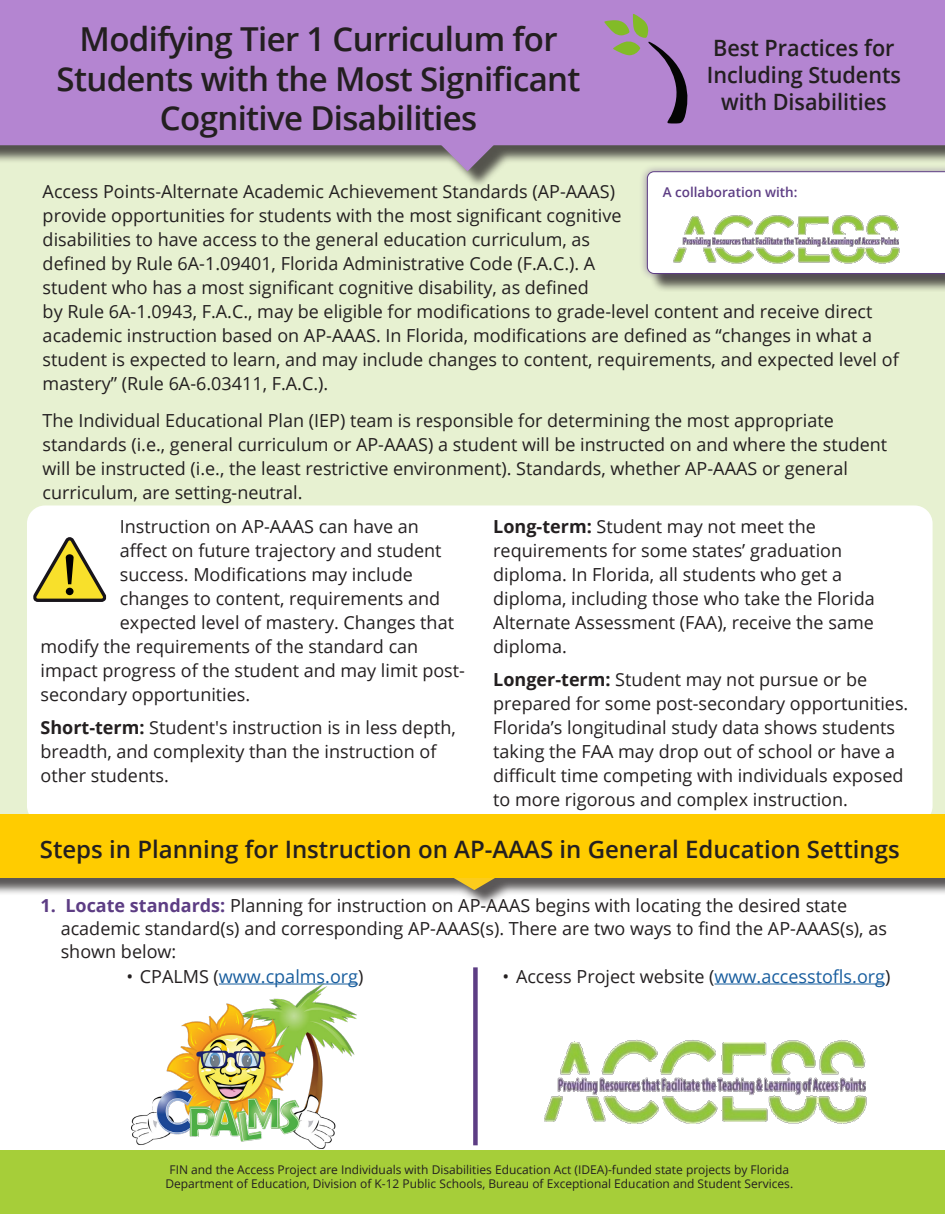
<style>
.page{position:relative;width:945px;height:1215px;background:#fff}
.page>*{position:absolute;margin:0;border:0;box-sizing:border-box;transform-origin:0 0}
.t1{font:600 33px "Open Sans";letter-spacing:-.02em;color:#231f20}
.t2{font:600 24px "Open Sans";color:#231f20}
.t3{font:600 22.5px "Open Sans";color:#231f20;scale:.96 1}
.t4{font:18px/24px "Open Sans";color:#231f20}
.t5{font:18px "Open Sans";color:#175d9e}
.t6{font:600 13.5px "Open Sans";color:#5d3d84}
.t7{font:12px/14.4px "Open Sans";color:#231f20;text-align:center}
.s1{font-weight:700}
.s2{font-weight:700;color:#5d3d84}
.s3{color:#231f20}
.s4{color:#175d9e}
</style>
<div class="page">
<div style="left:0;top:96px;width:945px;height:725px;background:#e7f1d1"></div>
<div style="left:0;top:0;width:945px;height:189px;background:#231f20;opacity:.75"></div>
<svg style="left:435px;top:145px;width:64px;height:27px;background:#a08fa3"></svg>
<div style="left:0;top:0;width:945px;height:145px;background:#b485d1"></div>
<div style="left:0;top:1150px;width:945px;height:64px;background:#a6ce39"></div>
<div style="left:693px;top:20px;width:222px;height:108px;background:#b485d1"></div>
<div style="left:690px;top:18px;width:228px;height:113px;border:4px solid #b485d1"></div>
<div style="left:649px;top:174px;width:296px;height:118px;background:#231f20;opacity:.75"></div>
<div style="left:639px;top:163px;width:306px;height:119px;background:#5d3d84;opacity:.5"></div>
<div style="left:647px;top:171px;width:298px;height:103px;background:#fff"></div>
<img style="left:664px;top:211px;width:247px;height:54px">
<svg style="left:604px;top:14px;width:83px;height:110px;background:#a07eb0"></svg>
<hr style="left:219px;top:984px;width:139px;height:1px;background:#175d9e">
<hr style="left:715px;top:984px;width:170px;height:1px;background:#175d9e">
<img style="left:544px;top:1039px;width:323px;height:85px">
<img style="left:131px;top:983px;width:226px;height:166px">
<div style="left:473px;top:967px;width:5px;height:178px;background:#5d3d84"></div>
<div style="left:27px;top:506px;width:906px;height:318px;background:#fff;border-radius:18px"></div>
<svg style="left:33px;top:537px;width:73px;height:65px"></svg>
<div style="left:0;top:817px;width:945px;height:91px;background:#231f20;opacity:.75"></div>
<svg style="left:451px;top:878px;width:45px;height:12px"></svg>
<div style="left:0;top:814px;width:945px;height:64px;background:#fc0"></div>
<p class="t1" style="left:80px;top:17px;width:479px">Modifying Tier 1 Curriculum for</p>
<p class="t1" style="left:57px;top:56px;width:525px">Students with the Most Significant</p>
<p class="t1" style="left:160px;top:96px;width:319px">Cognitive Disabilities</p>
<p class="t3" style="left:713px;top:32px;width:190px">Best Practices for</p>
<p class="t3" style="left:707px;top:59px;width:204px">Including Students</p>
<p class="t3" style="left:721px;top:86px;width:174px">with Disabilities</p>
<p class="t4" style="left:43px;top:179px;width:858px">Access Points-Alternate Academic Achievement Standards (AP-AAAS)<br>provide opportunities for students with the most significant cognitive<br>disabilities to have access to the general education curriculum, as<br>defined by Rule 6A-1.09401, Florida Administrative Code (F.A.C.). A<br>student who has a most significant cognitive disability, as defined<br>by Rule 6A-1.0943, F.A.C., may be eligible for modifications to grade-level content and receive direct academic instruction based on AP-AAAS. In Florida, modifications are defined as “changes in what a student is expected to learn, and may include changes to content, requirements, and expected level of mastery” (Rule 6A-6.03411, F.A.C.).</p>
<p class="t4" style="left:43px;top:408px;width:846px">The Individual Educational Plan (IEP) team is responsible for determining the most appropriate standards (i.e., general curriculum or AP-AAAS) a student will be instructed on and where the student will be instructed (i.e., the least restrictive environment). Standards, whether AP-AAAS or general curriculum, are setting-neutral.</p>
<p class="t6" style="left:663px;top:183px;width:136px">A collaboration with:</p>
<p class="t4" style="left:493px;top:514px;width:383px"><span class="s1">Long-term:</span> Student may not meet the requirements for some states’ graduation diploma. In Florida, all students who get a diploma, including those who take the Florida Alternate Assessment (FAA), receive the same diploma.</p>
<p class="t4" style="left:493px;top:667px;width:417px"><span class="s1">Longer-term:</span> Student may not pursue or be prepared for some post-secondary opportunities.<br>Florida’s longitudinal study data shows students taking the FAA may drop out of school or have a difficult time competing with individuals exposed to more rigorous and complex instruction.</p>
<p class="t2" style="left:40px;top:833px;width:861px">Steps in Planning for Instruction on AP-AAAS in General Education Settings</p>
<p class="t4" style="left:120px;top:514px;width:301px">Instruction on AP-AAAS can have an</p>
<p class="t4" style="left:120px;top:538px;width:323px">affect on future trajectory and student</p>
<p class="t4" style="left:120px;top:562px;width:294px">success. Modifications may include</p>
<p class="t4" style="left:120px;top:586px;width:322px">changes to content, requirements and</p>
<p class="t4" style="left:120px;top:610px;width:336px">expected level of mastery. Changes that</p>
<p class="t4" style="left:40px;top:634px;width:379px">modify the requirements of the standard can</p>
<p class="t4" style="left:40px;top:658px;width:426px">impact progress of the student and may limit post-</p>
<p class="t4" style="left:40px;top:682px;width:211px">secondary opportunities.</p>
<p class="t4" style="left:40px;top:715px;width:417px"><span class="s1">Short-term:</span> Student's instruction is in less depth, breadth, and complexity than the instruction of other students.</p>
<p class="t4" style="left:61px;top:894px;width:828px;line-height:23px;text-indent:-20px"><span class="s2">1. Locate standards:</span> Planning for instruction on AP-AAAS begins with locating the desired state academic standard(s) and corresponding AP-AAAS(s). There are two ways to find the AP-AAAS(s), as shown below:</p>
<p class="t5" style="left:126px;top:964px;width:239px"><span class="s3">• CPALMS (</span>www.cpalms.org<span class="s3">)</span></p>
<p class="t4" style="left:503px;top:964px;width:389px">• Access Project website (<span class="s4">www.accesstofls.org</span>)</p>
<p class="t7" style="left:165px;top:1162px;width:629px">FIN and the Access Project are Individuals with Disabilities Education Act (IDEA)-funded state projects by Florida<br>Department of Education, Division of K-12 Public Schools, Bureau of Exceptional Education and Student Services.</p>
</div>
